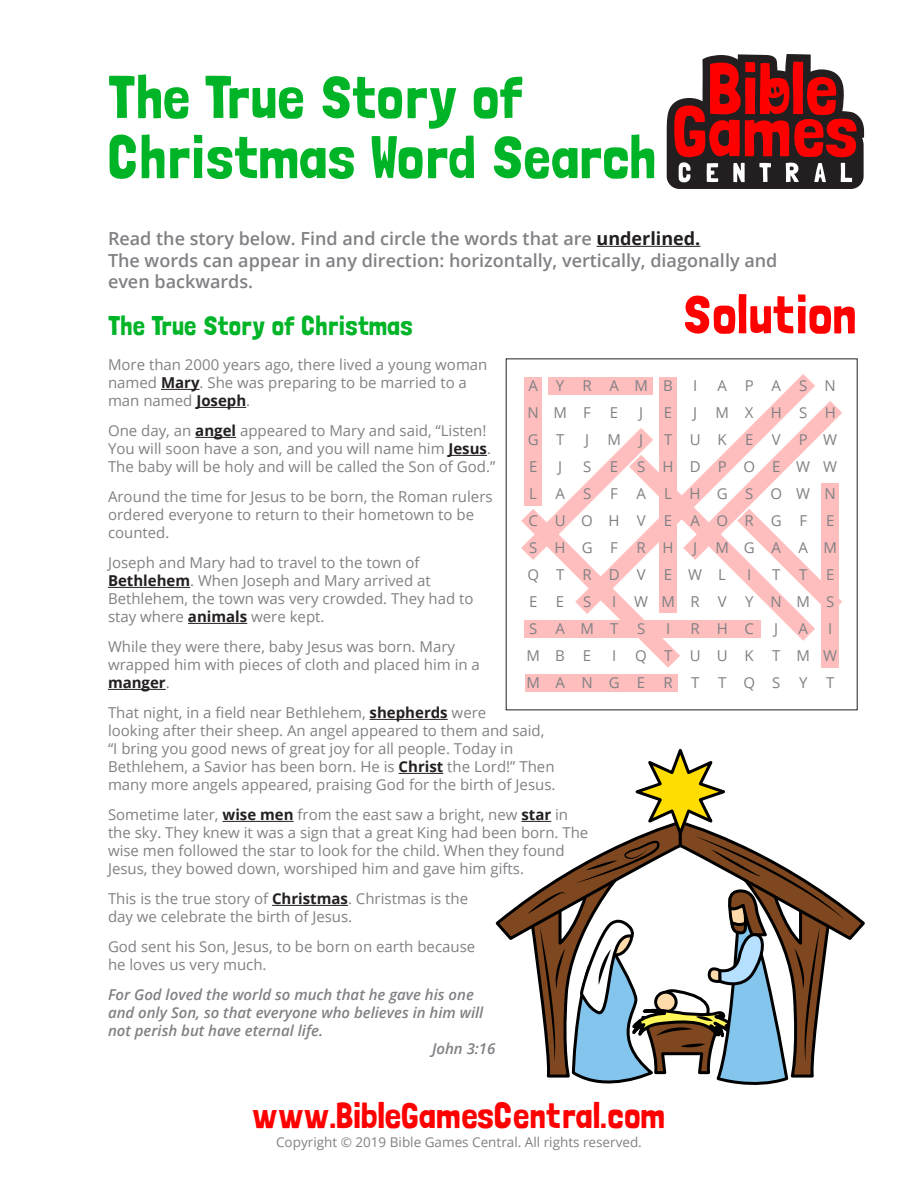
<style>
.page{position:relative;width:918px;height:1188px;background:#fff}
.page>*{position:absolute;margin:0;border:0;box-sizing:border-box;transform-origin:0 0}
.t1{font:60px/60px "Londrina Solid";color:#00b428}
.t2{font:54px "Londrina Solid";color:#f00}
.t3{font:36px "Londrina Solid";color:#f00}
.t4{font:27px "Londrina Solid";color:#00b428}
.t5{font:600 18px/21.6px "Open Sans";color:#808184}
.t6{font:15px/27px "Open Sans";color:#808184}
.t7{font:italic 600 15px "Open Sans";color:#808184}
.t8{font:13.5px "Open Sans";color:#808184}
.s1{font-weight:700;color:#231f20}
</style>
<div class="page">
<svg style="left:667px;top:54px;width:197px;height:135px"></svg>
<svg style="left:495px;top:748px;width:370px;height:337px"></svg>
<hr style="left:597px;top:246px;width:103px;height:1px;background:#231f20">
<div style="left:525px;top:377px;width:17px;height:128px;background:#ffbebe"></div>
<div style="left:525px;top:674px;width:152px;height:17px;background:#ffbebe"></div>
<div style="left:549px;top:377px;width:104px;height:17px;background:#ffbebe"></div>
<svg style="left:575px;top:374px;width:240px;height:27px"></svg>
<svg style="left:521px;top:401px;width:321px;height:267px"></svg>
<hr style="left:161px;top:389px;width:39px;height:1px;background:#231f20">
<hr style="left:196px;top:407px;width:50px;height:1px;background:#231f20">
<hr style="left:195px;top:437px;width:41px;height:1px;background:#231f20">
<hr style="left:448px;top:455px;width:39px;height:1px;background:#231f20">
<hr style="left:108px;top:587px;width:82px;height:1px;background:#231f20">
<hr style="left:188px;top:623px;width:59px;height:1px;background:#231f20">
<hr style="left:108px;top:689px;width:58px;height:1px;background:#231f20">
<hr style="left:370px;top:719px;width:78px;height:1px;background:#231f20">
<hr style="left:399px;top:773px;width:44px;height:1px;background:#231f20">
<hr style="left:223px;top:821px;width:71px;height:1px;background:#231f20">
<hr style="left:521px;top:821px;width:30px;height:1px;background:#231f20">
<hr style="left:272px;top:905px;width:76px;height:1px;background:#231f20">
<h1 class="t1" style="left:108px;top:66px;width:550px">The True Story of<br>Christmas Word Search</h1>
<p class="t5" style="left:108px;top:227px;width:671px">Read the story below. Find and circle the words that are <span class="s1">underlined.<br></span>The words can appear in any direction: horizontally, vertically, diagonally and even backwards.</p>
<h2 class="t2" style="left:682px;top:283px;width:177px">Solution</h2>
<h3 class="t4" style="left:108px;top:310px;width:306px">The True Story of Christmas</h3>
<p class="t6" style="left:108px;top:355px;width:381px;line-height:18px">More than 2000 years ago, there lived a young woman named <span class="s1">Mary</span>. She was preparing to be married to a man named <span class="s1">Joseph</span>.</p>
<p class="t6" style="left:108px;top:421px;width:389px;line-height:18px">One day, an <span class="s1">angel</span> appeared to Mary and said, “Listen!<br>You will soon have a son, and you will name him <span class="s1">Jesus</span>.<br>The baby will be holy and will be called the Son of God.”</p>
<p class="t6" style="left:108px;top:487px;width:386px;line-height:18px">Around the time for Jesus to be born, the Roman rulers ordered everyone to return to their hometown to be counted.</p>
<p class="t6" style="left:108px;top:553px;width:367px;line-height:18px">Joseph and Mary had to travel to the town of <span class="s1">Bethlehem</span>. When Joseph and Mary arrived at Bethlehem, the town was very crowded. They had to stay where <span class="s1">animals</span> were kept.</p>
<p class="t6" style="left:108px;top:637px;width:373px;line-height:18px">While they were there, baby Jesus was born. Mary wrapped him with pieces of cloth and placed him in a <span class="s1">manger</span>.</p>
<p class="t6" style="left:108px;top:703px;width:449px;line-height:18px">That night, in a field near Bethlehem, <span class="s1">shepherds</span> were<br>looking after their sheep. An angel appeared to them and said, “I bring you good news of great joy for all people. Today in Bethlehem, a Savior has been born. He is <span class="s1">Christ</span> the Lord!” Then many more angels appeared, praising God for the birth of Jesus.</p>
<p class="t6" style="left:108px;top:805px;width:482px;line-height:18px">Sometime later, <span class="s1">wise men</span> from the east saw a bright, new <span class="s1">star</span> in the sky. They knew it was a sign that a great King had been born. The wise men followed the star to look for the child. When they found Jesus, they bowed down, worshiped him and gave him gifts.</p>
<p class="t6" style="left:108px;top:889px;width:362px;line-height:18px">This is the true story of <span class="s1">Christmas</span>. Christmas is the day we celebrate the birth of Jesus.</p>
<p class="t6" style="left:108px;top:937px;width:369px;line-height:18px">God sent his Son, Jesus, to be born on earth because he loves us very much.</p>
<p class="t7" style="left:108px;top:985px;width:367px">For God loved the world so much that he gave his one</p>
<p class="t7" style="left:108px;top:1003px;width:377px">and only Son, so that everyone who believes in him will</p>
<p class="t7" style="left:108px;top:1021px;width:217px">not perish but have eternal life.</p>
<p class="t7" style="left:432px;top:1039px;width:65px">John 3:16</p>
<p class="t6" style="left:526px;top:372px;width:15px">A<br>N<br>G<br>E<br>L<br>C<br>S<br>Q<br>E<br>S<br>M<br>M</p>
<p class="t6" style="left:553px;top:372px;width:15px;text-align:center">Y<br>M<br>T<br>J<br>A<br>U<br>H<br>T<br>E<br>A<br>B<br>A</p>
<p class="t6" style="left:580px;top:372px;width:15px;text-align:center">R<br>F<br>J<br>S<br>S<br>O<br>G<br>R<br>S<br>M<br>E<br>N</p>
<p class="t6" style="left:607px;top:372px;width:15px;text-align:center">A<br>E<br>M<br>E<br>F<br>H<br>F<br>D<br>I<br>T<br>I<br>G</p>
<p class="t6" style="left:634px;top:372px;width:15px;text-align:center">M<br>J<br>J<br>S<br>A<br>V<br>R<br>V<br>W<br>S<br>Q<br>E</p>
<p class="t6" style="left:661px;top:372px;width:15px;text-align:center">B<br>E<br>T<br>H<br>L<br>E<br>H<br>E<br>M<br>I<br>T<br>R</p>
<p class="t6" style="left:688px;top:372px;width:15px;text-align:center">I<br>J<br>U<br>D<br>H<br>A<br>J<br>W<br>R<br>R<br>U<br>T</p>
<p class="t6" style="left:715px;top:372px;width:15px">A<br>M<br>K<br>P<br>G<br>O<br>M<br>L<br>V<br>H<br>U<br>T</p>
<p class="t6" style="left:743px;top:372px;width:13px">P<br>X<br>E<br>O<br>S<br>R<br>G<br>I<br>Y<br>C<br>K<br>Q</p>
<p class="t6" style="left:770px;top:372px;width:13px">A<br>H<br>V<br>E<br>O<br>G<br>A<br>T<br>N<br>J<br>T<br>S</p>
<p class="t6" style="left:796px;top:372px;width:15px">S<br>S<br>P<br>W<br>W<br>F<br>A<br>T<br>M<br>A<br>M<br>Y</p>
<p class="t6" style="left:823px;top:372px;width:15px;text-align:center">N<br>H<br>W<br>W<br>N<br>E<br>M<br>E<br>S<br>I<br>W<br>T</p>
<h3 class="t3" style="left:252px;top:1095px;width:415px">www.BibleGamesCentral.com</h3>
<p class="t8" style="left:276px;top:1133px;width:367px">Copyright © 2019 Bible Games Central. All rights reserved.</p>
</div>
